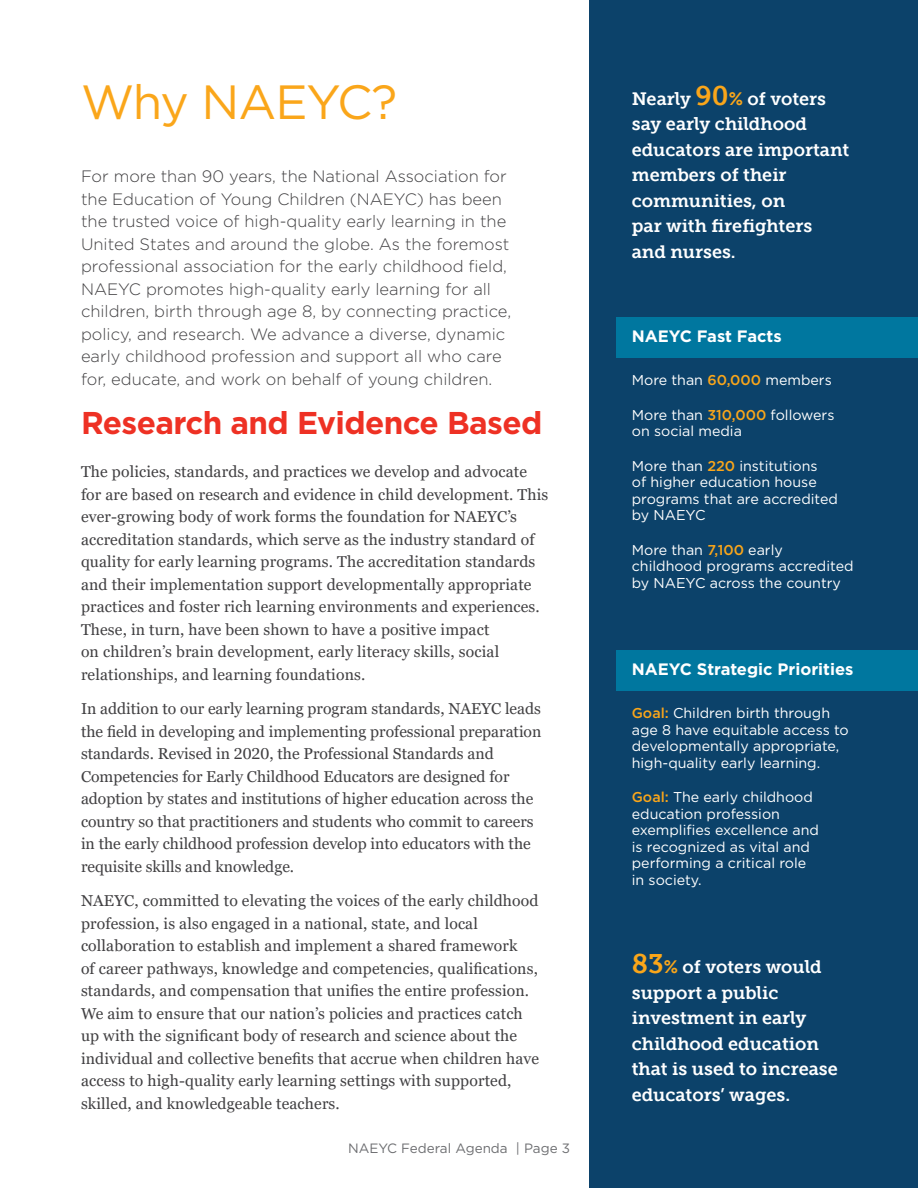
<style>
.page{position:relative;width:918px;height:1188px;background:#fff}
.page>*{position:absolute;margin:0;border:0;box-sizing:border-box;transform-origin:0 0}
.t1{font:48px "Gotham";letter-spacing:-.025em;color:#faa61a}
.t2{font:700 31.5px "Gotham";letter-spacing:-.02em;color:#ee3124}
.t3{font:18px/25.5px "Museo Slab 700";color:#fff}
.t4{font:300 16.5px/22.5px "Gotham";color:#414042}
.t5{font:700 16.5px "Gotham";color:#fff}
.t6{font:15.75px/22.5px "Georgia Pro";letter-spacing:.01em;color:#414042}
.t7{font:14.25px/16.5px "Gotham";color:#fff}
.t8{font:13.5px "Gotham";color:#6d6e71}
.s1{font-size:27px;color:#faa61a}
.s2{color:#faa61a}
.s3{font-weight:500;color:#faa61a}
</style>
<div class="page">
<div style="left:589px;top:0;width:329px;height:1188px;background:#0c426a"></div>
<div style="left:617px;top:317px;width:301px;height:40px;background:#00779f"></div>
<div style="left:617px;top:651px;width:301px;height:40px;background:#00779f"></div>
<h1 class="t1" style="left:81px;top:72px;width:318px">Why NAEYC?</h1>
<p class="t4" style="left:81px;top:165px;width:432px">For more than 90 years, the National Association for the Education of Young Children (NAEYC) has been the trusted voice of high-quality early learning in the United States and around the globe. As the foremost professional association for the early childhood field, NAEYC promotes high-quality early learning for all children, birth through age 8, by connecting practice, policy, and research. We advance a diverse, dynamic early childhood profession and support all who care for, educate, and work on behalf of young children.</p>
<h2 class="t2" style="left:81px;top:402px;width:463px">Research and Evidence Based</h2>
<p class="t6" style="left:81px;top:461px;width:469px">The policies, standards, and practices we develop and advocate for are based on research and evidence in child development. This ever-growing body of work forms the foundation for NAEYC’s accreditation standards, which serve as the industry standard of quality for early learning programs. The accreditation standards and their implementation support developmentally appropriate practices and foster rich learning environments and experiences.<br>These, in turn, have been shown to have a positive impact<br>on children’s brain development, early literacy skills, social relationships, and learning foundations.</p>
<p class="t6" style="left:81px;top:698px;width:462px">In addition to our early learning program standards, NAEYC leads the field in developing and implementing professional preparation standards. Revised in 2020, the Professional Standards and Competencies for Early Childhood Educators are designed for adoption by states and institutions of higher education across the country so that practitioners and students who commit to careers in the early childhood profession develop into educators with the requisite skills and knowledge.</p>
<p class="t6" style="left:81px;top:890px;width:460px">NAEYC, committed to elevating the voices of the early childhood profession, is also engaged in a national, state, and local collaboration to establish and implement a shared framework<br>of career pathways, knowledge and competencies, qualifications, standards, and compensation that unifies the entire profession.<br>We aim to ensure that our nation’s policies and practices catch up with the significant body of research and science about the individual and collective benefits that accrue when children have access to high-quality early learning settings with supported, skilled, and knowledgeable teachers.</p>
<p class="t8" style="left:348px;top:1139px;width:223px">NAEYC Federal Agenda | Page 3</p>
<p class="t3" style="left:632px;top:86px;width:219px">Nearly <span class="s1">90</span><span class="s2">%</span> of voters say early childhood educators are important members of their communities, on<br>par with firefighters and nurses.</p>
<p class="t5" style="left:632px;top:325px;width:151px">NAEYC Fast Facts</p>
<p class="t7" style="left:632px;top:372px;width:202px">More than <span class="s3">60,000</span> members</p>
<p class="t7" style="left:632px;top:406px;width:204px">More than <span class="s3">310,000</span> followers on social media</p>
<p class="t7" style="left:632px;top:457px;width:208px">More than <span class="s3">220</span> institutions<br>of higher education house programs that are accredited by NAEYC</p>
<p class="t7" style="left:632px;top:541px;width:223px">More than <span class="s3">7,100</span> early childhood programs accredited by NAEYC across the country</p>
<p class="t5" style="left:632px;top:658px;width:223px">NAEYC Strategic Priorities</p>
<p class="t7" style="left:632px;top:705px;width:219px"><span class="s3">Goal:</span> Children birth through age 8 have equitable access to developmentally appropriate, high-quality early learning.</p>
<p class="t7" style="left:632px;top:789px;width:189px"><span class="s3">Goal:</span> The early childhood education profession exemplifies excellence and is recognized as vital and performing a critical role in society.</p>
<p class="t3" style="left:632px;top:955px;width:208px"><span class="s1">83</span><span class="s2">%</span> of voters would support a public investment in early childhood education that is used to increase educators’ wages.</p>
</div>
